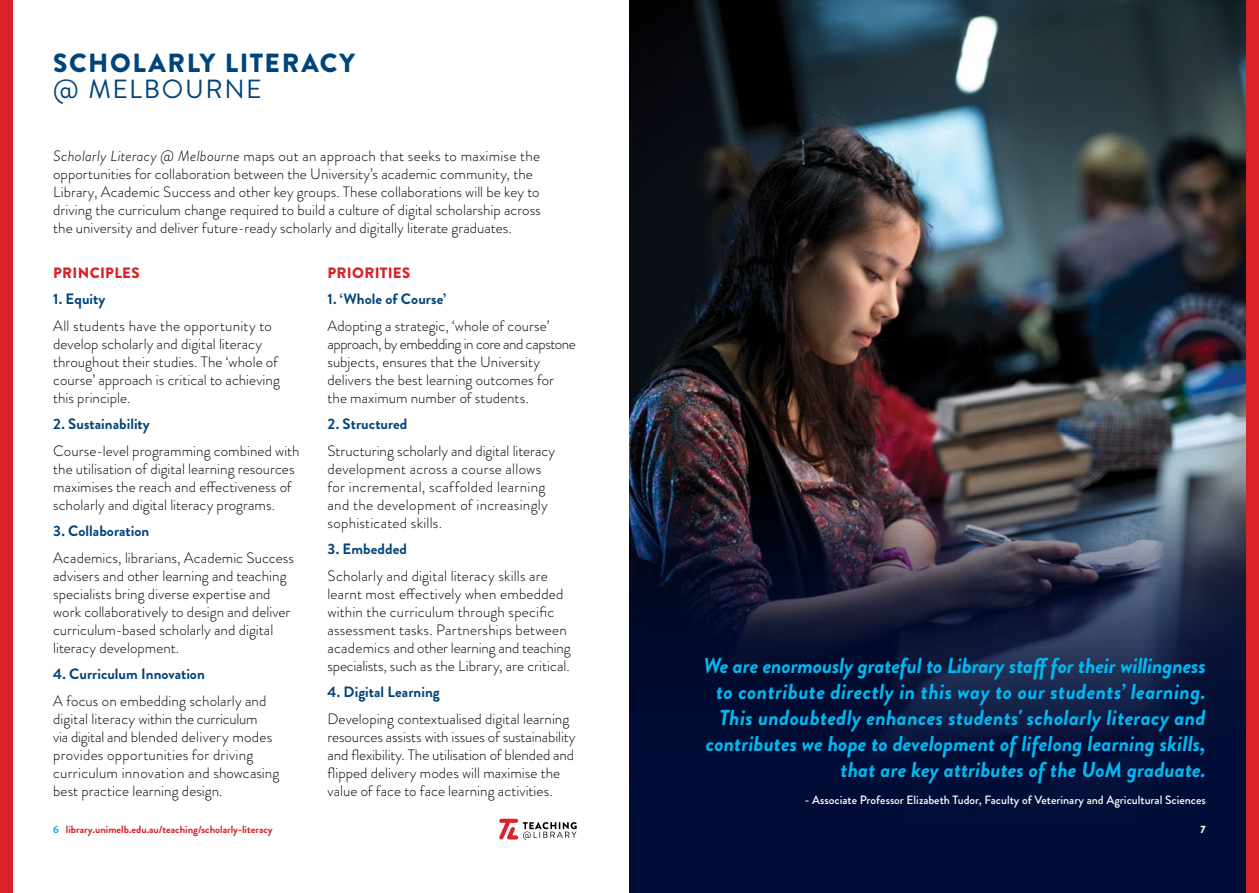
<style>
.page{position:relative;width:1259px;height:893px;background:#fff}
.page>*{position:absolute;margin:0;border:0;box-sizing:border-box;transform-origin:0 0}
.t1{font:900 26.25px "Brandon Grotesque";letter-spacing:.06em;color:#00447c}
.t2{font:26.25px "Brandon Grotesque";letter-spacing:.06em;color:#00447c}
.t3{font:italic 700 21.6px/26px "Brandon Grotesque";color:#00b9f1;text-align:right}
.t4{font:300 15px/18px "Brandon Grotesque";letter-spacing:.005em;color:#000}
.t5{font:700 15px "Brandon Grotesque";letter-spacing:.005em;color:#00447c}
.t6{font:900 15px "Brandon Grotesque";letter-spacing:.015em;color:#da2128}
.t7{font:500 12px "Brandon Grotesque";color:#fff}
.t8{font:700 10.5px "Brandon Grotesque";color:#da2128}
.t9{font:900 10.5px "Brandon Grotesque";color:#fff}
.s1{font-style:italic}
.s2{color:#00aeef}
</style>
<div class="page">
<img style="left:629px;top:0;width:617px;height:893px">
<div style="left:1246px;top:0;width:13px;height:893px;background:#da2128"></div>
<div style="left:0;top:0;width:13px;height:893px;background:#da2128"></div>
<svg style="left:499px;top:819px;width:78px;height:21px"></svg>
<h1 class="t1" style="left:53px;top:44px;width:303px">SCHOLARLY LITERACY</h1>
<h1 class="t2" style="left:53px;top:71px;width:210px">@ MELBOURNE</h1>
<p class="t4" style="left:53px;top:147px;width:489px"><span class="s1">Scholarly Literacy @ Melbourne</span> maps out an approach that seeks to maximise the opportunities for collaboration between the University’s academic community, the Library, Academic Success and other key groups. These collaborations will be key to driving the curriculum change required to build a culture of digital scholarship across the university and deliver future-ready scholarly and digitally literate graduates.</p>
<p class="t6" style="left:53px;top:262px;width:88px">PRINCIPLES</p>
<p class="t5" style="left:53px;top:289px;width:54px">1. Equity</p>
<p class="t4" style="left:53px;top:317px;width:228px">All students have the opportunity to develop scholarly and digital literacy throughout their studies. The ‘whole of course’ approach is critical to achieving this principle.</p>
<p class="t5" style="left:53px;top:414px;width:98px">2. Sustainability</p>
<p class="t4" style="left:53px;top:442px;width:248px">Course-level programming combined with the utilisation of digital learning resources maximises the reach and effectiveness of scholarly and digital literacy programs.</p>
<p class="t5" style="left:53px;top:521px;width:98px">3. Collaboration</p>
<p class="t4" style="left:53px;top:549px;width:242px">Academics, librarians, Academic Success advisers and other learning and teaching specialists bring diverse expertise and work collaboratively to design and deliver curriculum-based scholarly and digital literacy development.</p>
<p class="t5" style="left:53px;top:664px;width:153px">4. Curriculum Innovation</p>
<p class="t4" style="left:53px;top:692px;width:228px">A focus on embedding scholarly and digital literacy within the curriculum<br>via digital and blended delivery modes provides opportunities for driving curriculum innovation and showcasing best practice learning design.</p>
<p class="t6" style="left:327px;top:262px;width:84px">PRIORITIES</p>
<p class="t5" style="left:327px;top:289px;width:120px">1. ‘Whole of Course’</p>
<p class="t4" style="left:327px;top:317px;width:250px">Adopting a strategic, ‘whole of course’ approach, by embedding in core and capstone subjects, ensures that the University delivers the best learning outcomes for the maximum number of students.</p>
<p class="t5" style="left:327px;top:414px;width:81px">2. Structured</p>
<p class="t4" style="left:327px;top:442px;width:229px">Structuring scholarly and digital literacy development across a course allows for incremental, scaffolded learning and the development of increasingly sophisticated skills.</p>
<p class="t5" style="left:327px;top:539px;width:81px">3. Embedded</p>
<p class="t4" style="left:327px;top:567px;width:245px">Scholarly and digital literacy skills are learnt most effectively when embedded within the curriculum through specific assessment tasks. Partnerships between academics and other learning and teaching specialists, such as the Library, are critical.</p>
<p class="t5" style="left:327px;top:682px;width:114px">4. Digital Learning</p>
<p class="t4" style="left:327px;top:710px;width:250px">Developing contextualised digital learning resources assists with issues of sustainability and flexibility. The utilisation of blended and flipped delivery modes will maximise the value of face to face learning activities.</p>
<p class="t3" style="left:703px;top:653px;width:504px">We are enormously grateful to Library staff for their willingness to contribute directly in this way to our students’ learning.<br>This undoubtedly enhances students' scholarly literacy and contributes we hope to development of lifelong learning skills, that are key attributes of the UoM graduate.</p>
<p class="t7" style="left:805px;top:792px;width:402px">- Associate Professor Elizabeth Tudor, Faculty of Veterinary and Agricultural Sciences</p>
<p class="t8" style="left:53px;top:822px;width:221px"><span class="s2">6</span> library.unimelb.edu.au/teaching/scholarly-literacy</p>
<p class="t9" style="left:1200px;top:822px;width:7px">7</p>
</div>
